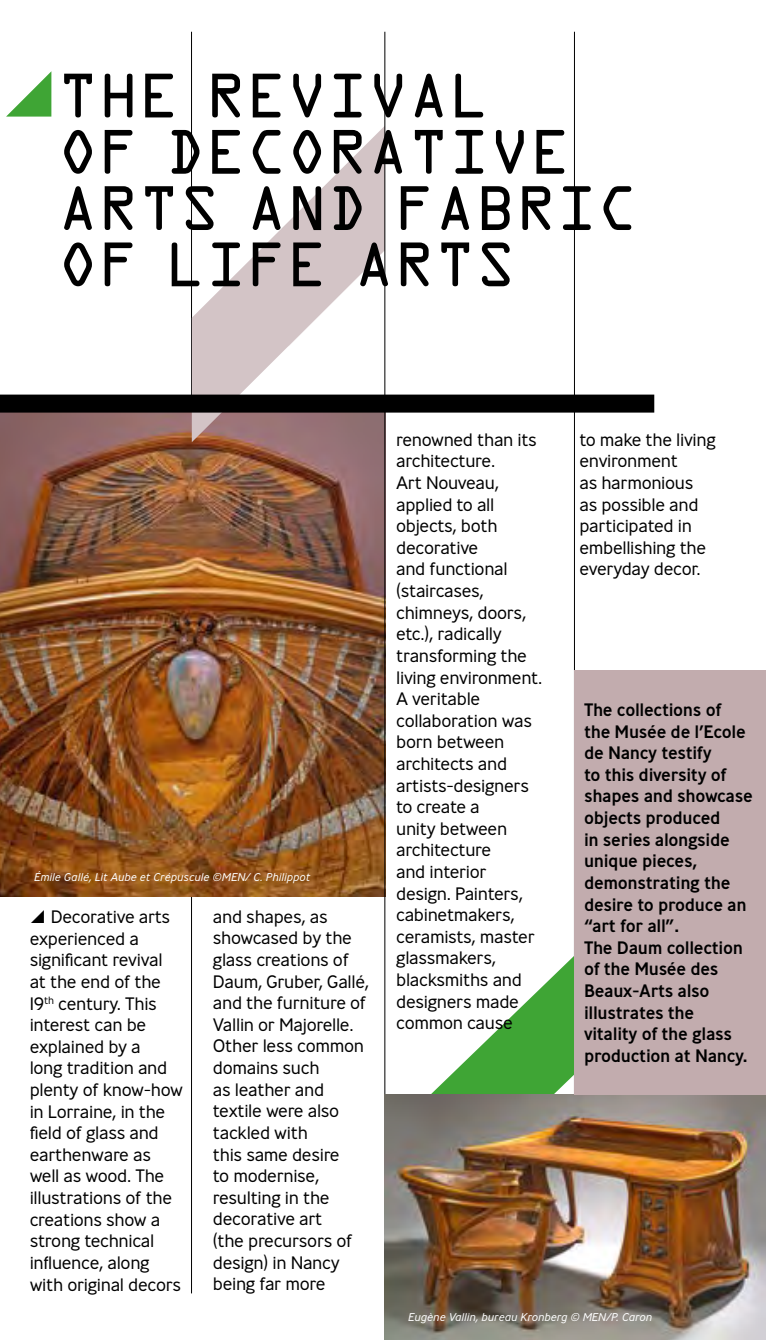
<style>
.page{position:relative;width:766px;height:1340px;background:#fff}
.page>*{position:absolute;margin:0;border:0;box-sizing:border-box;transform-origin:0 0}
.t1{font:56.25px/56.2px "OCRA Std";color:#000}
.t2{font:300 18px/21.6px "Ministry";letter-spacing:-.02em;color:#000}
.t3{font:500 18px/21.6px "Ministry";letter-spacing:-.02em;color:#000}
.t4{font:italic 300 11.25px "Ministry";color:#fff}
</style>
<div class="page">
<hr style="left:191px;top:32px;width:1px;height:1261px;background:#000">
<img style="left:0;top:412px;width:384px;height:484px">
<svg style="left:192px;top:127px;width:192px;height:315px"></svg>
<hr style="left:384px;top:32px;width:1px;height:1275px;background:#000">
<hr style="left:574px;top:32px;width:1px;height:1275px;background:#000">
<svg style="left:6px;top:71px;width:45px;height:46px"></svg>
<div style="left:0;top:394px;width:654px;height:18px;background:#000"></div>
<svg style="left:384px;top:954px;width:190px;height:140px"></svg>
<img style="left:384px;top:1094px;width:381px;height:245px">
<div style="left:574px;top:669px;width:191px;height:425px;background:#c2acae"></div>
<h1 class="t1" style="left:58px;top:73px;width:581px">THE REVIVAL<br>OF DECORATIVE<br>ARTS AND FABRIC<br>OF LIFE ARTS</h1>
<p class="t4" style="left:34px;top:870px;width:278px">Émile Gallé, Lit Aube et Crépuscule ©MEN/ C. Philippot</p>
<p class="t2" style="left:30px;top:905px;width:155px;text-indent:21px">Decorative arts experienced a significant revival at the end of the<br>19<sup>th</sup> century. This interest can be explained by a<br>long tradition and plenty of know-how in Lorraine, in the field of glass and earthenware as well as wood. The illustrations of the creations show a strong technical influence, along with original decors</p>
<p class="t2" style="left:213px;top:905px;width:158px">and shapes, as showcased by the glass creations of<br>Daum, Gruber, Gallé, and the furniture of<br>Vallin or Majorelle.<br>Other less common domains such<br>as leather and textile were also tackled with<br>this same desire<br>to modernise, resulting in the decorative art<br>(the precursors of design) in Nancy being far more</p>
<p class="t2" style="left:396px;top:428px;width:148px">renowned than its architecture.<br>Art Nouveau, applied to all objects, both decorative<br>and functional (staircases, chimneys, doors, etc.), radically transforming the living environment.<br>A veritable collaboration was born between architects and artists-designers to create a<br>unity between architecture<br>and interior design. Painters, cabinetmakers, ceramists, master glassmakers, blacksmiths and designers made common cause</p>
<p class="t2" style="left:579px;top:428px;width:138px">to make the living environment<br>as harmonious as possible and participated in embellishing the everyday decor.</p>
<p class="t3" style="left:584px;top:698px;width:170px">The collections of<br>the Musée de l’Ecole de Nancy testify<br>to this diversity of shapes and showcase objects produced<br>in series alongside unique pieces, demonstrating the desire to produce an “art for all”.<br>The Daum collection of the Musée des<br>Beaux-Arts also illustrates the<br>vitality of the glass production at Nancy.</p>
<p class="t4" style="left:408px;top:1310px;width:245px">Eugène Vallin, bureau Kronberg © MEN/P. Caron</p>
</div>
